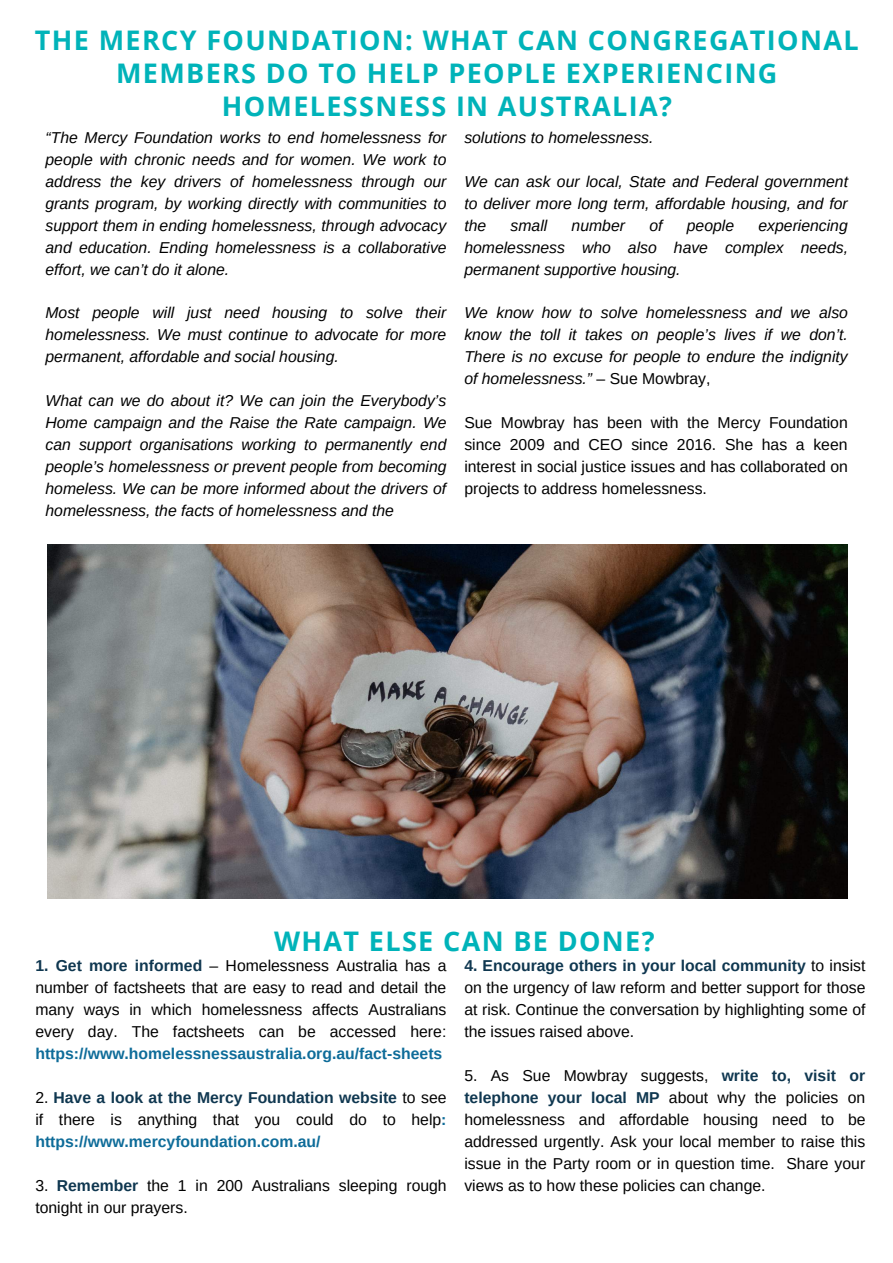
<style>
.page{position:relative;width:893px;height:1263px;background:#fff}
.page>*{position:absolute;margin:0;border:0;box-sizing:border-box;transform-origin:0 0}
.t1{font:700 27px/33.1px "Open Sans";letter-spacing:.05em;color:#00b3b9;text-align:center}
.t2{font:italic 15.75px/22px "Arimo";color:#000;text-align:justify}
.t3{font:15.75px/22px "Arimo";color:#000;text-align:justify}
.t4{font:700 15.75px "Arimo";color:#0e6c99}
.s1{font-style:normal}
.s2{font-weight:700;color:#0f3750}
.s3{font-weight:700;color:#0e6c99}
</style>
<div class="page">
<img style="left:47px;top:545px;width:801px;height:354px">
<h1 class="t1" style="left:35px;top:23px;width:825px">THE MERCY FOUNDATION: WHAT CAN CONGREGATIONAL<br>MEMBERS DO TO HELP PEOPLE EXPERIENCING<br>HOMELESSNESS IN AUSTRALIA?</h1>
<p class="t2" style="left:45px;top:126px;width:403px">“The Mercy Foundation works to end homelessness for people with chronic needs and for women. We work to address the key drivers of homelessness through our grants program, by working directly with communities to support them in ending homelessness, through advocacy and education. Ending homelessness is a collaborative effort, we can’t do it alone.</p>
<p class="t2" style="left:45px;top:302px;width:402px">Most people will just need housing to solve their homelessness. We must continue to advocate for more permanent, affordable and social housing.</p>
<p class="t2" style="left:45px;top:390px;width:403px">What can we do about it? We can join the Everybody’s Home campaign and the Raise the Rate campaign. We can support organisations working to permanently end people’s homelessness or prevent people from becoming homeless. We can be more informed about the drivers of homelessness, the facts of homelessness and the</p>
<p class="t2" style="left:464px;top:126px;width:191px">solutions to homelessness.</p>
<p class="t2" style="left:464px;top:170px;width:385px">We can ask our local, State and Federal government to deliver more long term, affordable housing, and for the</p>
<p class="t2" style="left:464px;top:214px;width:385px;text-indent:294px">experiencing homelessness who also have complex needs, permanent supportive housing.</p>
<p class="t2" style="left:464px;top:302px;width:385px">We know how to solve homelessness and we also know the toll it takes on people’s lives if we don’t.<br>There is no excuse for people to endure the indignity of homelessness.” <span class="s1">– Sue Mowbray,</span></p>
<p class="t3" style="left:464px;top:412px;width:385px">Sue Mowbray has been with the Mercy Foundation since 2009 and CEO since 2016. She has a keen interest in social justice issues and has collaborated on projects to address homelessness.</p>
<p class="t2" style="left:510px;top:214px;width:38px">small</p>
<p class="t2" style="left:571px;top:214px;width:55px">number</p>
<p class="t2" style="left:649px;top:214px;width:15px">of</p>
<p class="t2" style="left:687px;top:214px;width:49px">people</p>
<h1 class="t1" style="left:274px;top:924px;width:382px">WHAT ELSE CAN BE DONE?</h1>
<p class="t3" style="left:35px;top:955px;width:412px"><span class="s2">1. Get more informed</span> – Homelessness Australia has a number of factsheets that are easy to read and detail the many ways in which homelessness affects Australians every day. The factsheets can be accessed here:</p>
<p class="t4" style="left:35px;top:1045px;width:408px">https://www.homelessnessaustralia.org.au/fact-sheets</p>
<p class="t3" style="left:35px;top:1087px;width:413px">2. <span class="s2">Have a look at the Mercy Foundation website</span> to see if there is anything that you could do to help<span class="s3">: https://www.mercyfoundation.com.au/</span></p>
<p class="t3" style="left:35px;top:1174px;width:413px">3. <span class="s2">Remember</span> the 1 in 200 Australians sleeping rough tonight in our prayers.</p>
<p class="t3" style="left:464px;top:955px;width:403px"><span class="s2">4. Encourage others in your local community</span> to insist on the urgency of law reform and better support for those at risk. Continue the conversation by highlighting some of the issues raised above.</p>
<p class="t3" style="left:464px;top:1065px;width:403px">5. As Sue Mowbray suggests, <span class="s2">write to, visit or telephone your local MP</span> about why the policies on homelessness and affordable housing need to be addressed urgently. Ask your local member to raise this issue in the Party room or in question time. Share your views as to how these policies can change.</p>
</div>
